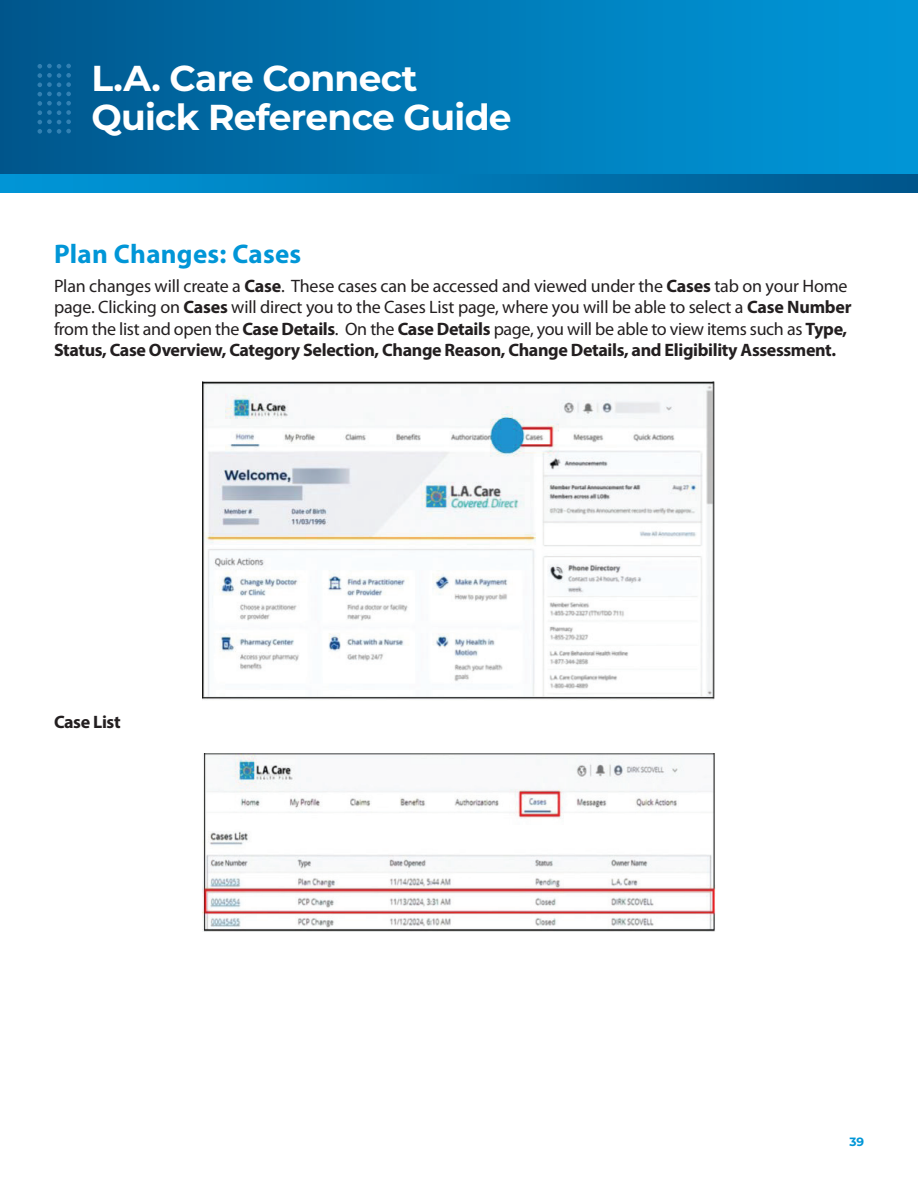
<style>
.page{position:relative;width:918px;height:1188px;background:#fff}
.page>*{position:absolute;margin:0;border:0;box-sizing:border-box;transform-origin:0 0}
.t1{font:700 36px/39px "Montserrat";letter-spacing:-.02em;color:#fff}
.t2{font:700 27px "Myriad Pro";letter-spacing:.01em;color:#0196d7}
.t3{font:18px/21.6px "Myriad Pro";letter-spacing:-.01em;color:#231f20}
.t4{font:700 18px "Myriad Pro";letter-spacing:-.02em;color:#231f20}
.t5{font:700 12px "Montserrat";color:#0196d7}
.s1{font-weight:700}
</style>
<div class="page">
<div style="left:0;top:0;width:918px;height:181px;background:linear-gradient(to right,#00588f,#0099da)"></div>
<div style="left:0;top:175px;width:918px;height:17px;background:linear-gradient(to right,#0099db,#00578d)"></div>
<svg style="left:38px;top:64px;width:33px;height:70px;background:#0b6298"></svg>
<img style="left:202px;top:382px;width:513px;height:318px">
<img style="left:202px;top:753px;width:514px;height:179px">
<h1 class="t1" style="left:92px;top:57px;width:422px">L.A. Care Connect<br>Quick Reference Guide</h1>
<p class="t2" style="left:54px;top:237px;width:249px">Plan Changes: Cases</p>
<p class="t3" style="left:54px;top:274px;width:799px">Plan changes will create a <span class="s1">Case</span>. These cases can be accessed and viewed under the <span class="s1">Cases</span> tab on your Home page. Clicking on <span class="s1">Cases</span> will direct you to the Cases List page, where you will be able to select a <span class="s1">Case Number </span>from the list and open the <span class="s1">Case Details</span>. On the <span class="s1">Case Details</span> page, you will be able to view items such as <span class="s1">Type, Status, Case Overview, Category Selection, Change Reason, Change Details, and Eligibility Assessment.</span></p>
<p class="t4" style="left:54px;top:710px;width:68px">Case List</p>
<p class="t5" style="left:849px;top:1133px;width:16px">39</p>
</div>
